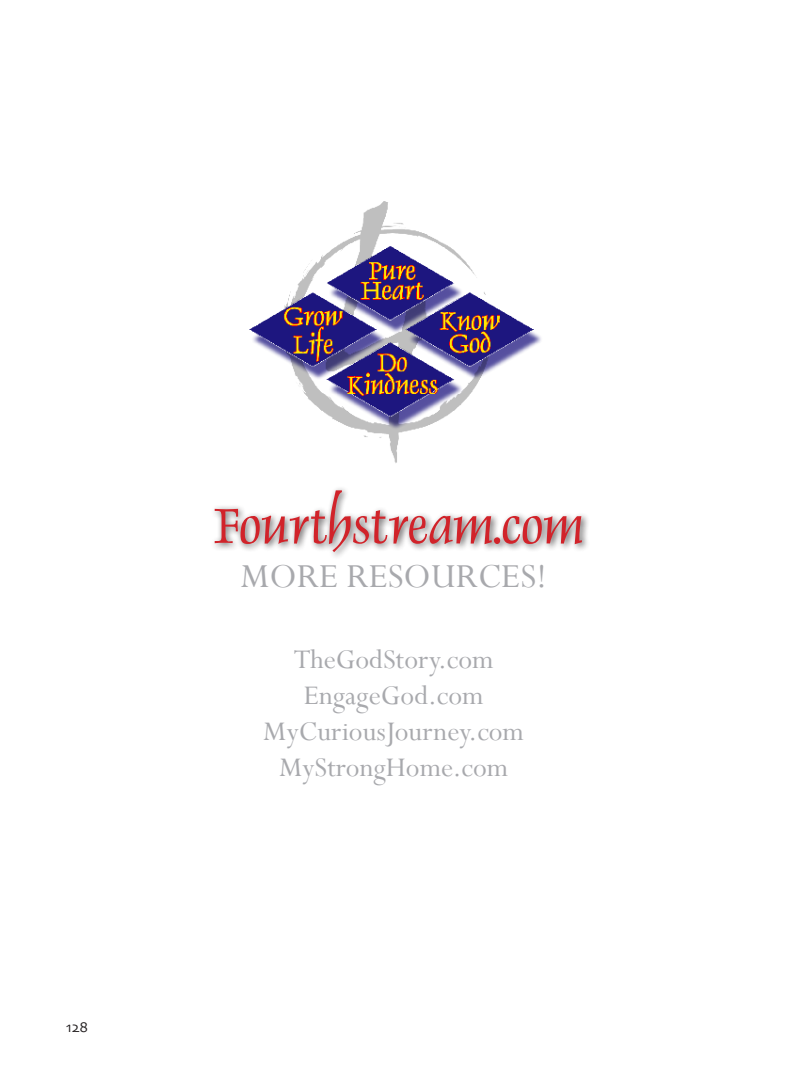
<style>
.page{position:relative;width:810px;height:1080px;background:#fff}
.page>*{position:absolute;margin:0;border:0;box-sizing:border-box;transform-origin:0 0}
.t1{font:56.25px "Dauphin Plain";color:#d1232a}
.t2{font:37.5px "Perpetua";color:#a8a9ad}
.t3{font:30px "Perpetua";color:#a8a9ad}
.t4{font:15px "Skia";color:#231f20}
</style>
<div class="page">
<img style="left:249px;top:201px;width:292px;height:262px">
<div style="left:211px;top:486px;width:380px;height:75px;background:#231f20;opacity:.75"></div>
<p class="t4" style="left:66px;top:1018px;width:24px">128</p>
<p class="t1" style="left:213px;top:490px;width:371px">Fourthstream.com</p>
<p class="t2" style="left:240px;top:553px;width:308px">MORE RESOURCES!</p>
<p class="t3" style="left:294px;top:641px;width:202px">TheGodStory.com</p>
<p class="t3" style="left:304px;top:677px;width:181px">EngageGod.com</p>
<p class="t3" style="left:263px;top:713px;width:262px">MyCuriousJourney.com</p>
<p class="t3" style="left:279px;top:749px;width:231px">MyStrongHome.com</p>
</div>
